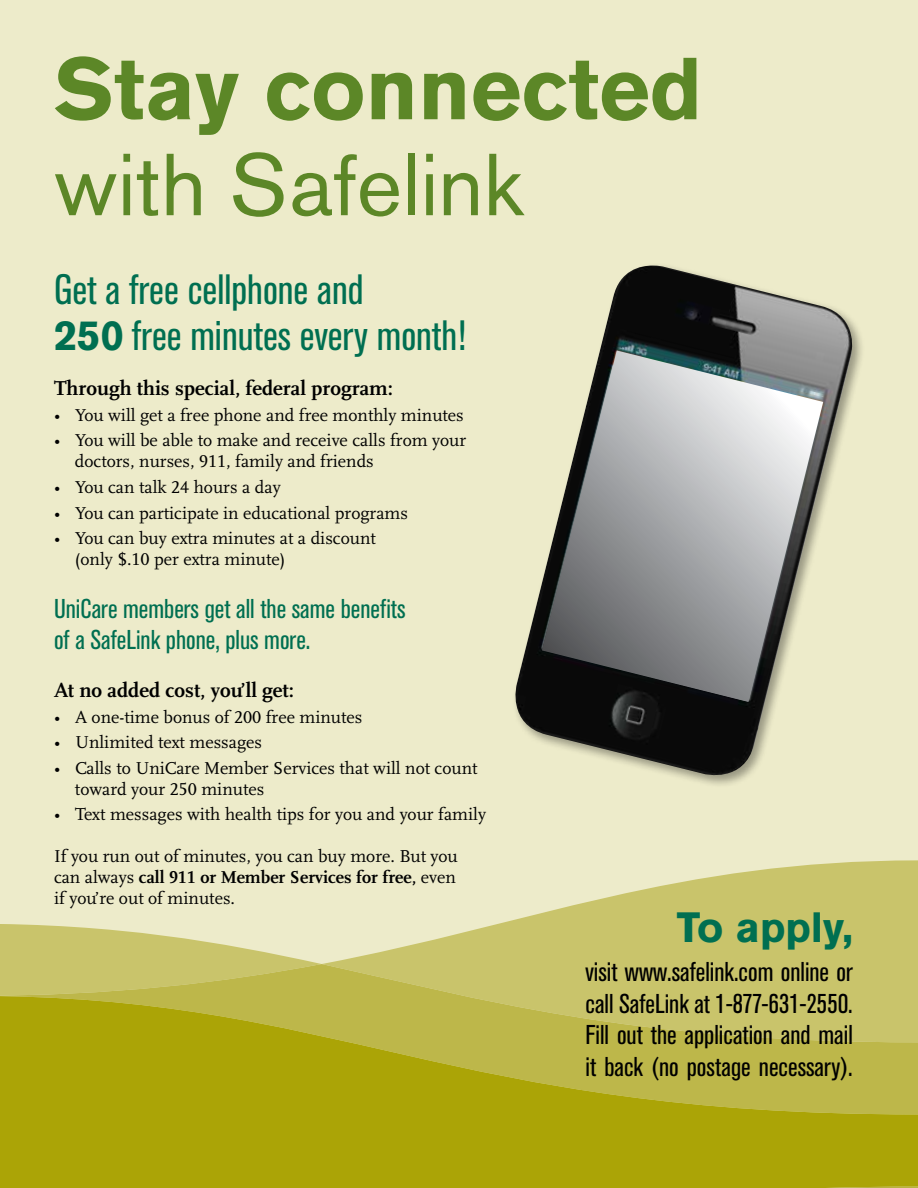
<style>
.page{position:relative;width:918px;height:1188px;background:#edebca}
.page>*{position:absolute;margin:0;border:0;box-sizing:border-box;transform-origin:0 0}
.t1{font:700 87px/96px "Akzidenz Grotesk Std";color:#5c8727}
.t2{font:condensed 42px/46.5px "Akzidenz Grotesk Std";color:#006f51}
.t3{font:700 42px "Akzidenz Grotesk Std";color:#006f51}
.t4{font:condensed 27px/31.5px "Akzidenz Grotesk Std";color:#000}
.t5{font:condensed 27px/31.5px "Akzidenz Grotesk Std";color:#006f51}
.t6{font:700 21px "Scala LF";color:#000}
.t7{font:18px/21px "Scala LF";color:#000}
.s1{font-weight:400}
.s2{font-weight:700;font-stretch:normal}
.s3{font-weight:700}
</style>
<div class="page">
<svg style="left:322px;top:860px;width:596px;height:104px;fill:#c9c46b"></svg>
<svg style="left:0;top:924px;width:321px;height:40px"></svg>
<svg style="left:0;top:964px;width:918px;height:32px;background:#c6c164"></svg>
<svg style="left:0;top:996px;width:918px;height:192px;background:#b2ab1f"></svg>
<img style="left:515px;top:266px;width:346px;height:518px">
<svg style="left:542px;top:350px;width:281px;height:352px;background:#989a97"></svg>
<h2 class="t1" style="left:54px;top:41px;width:650px">Stay connected <span class="s1">with Safelink</span></h2>
<p class="t2" style="left:54px;top:267px;width:414px">Get a free cellphone and<br><span class="s2">250</span> free minutes every month!</p>
<h3 class="t6" style="left:54px;top:376px;width:341px">Through this special, federal program:</h3>
<p class="t7" style="left:54px;top:405px;width:411px">• You will get a free phone and free monthly minutes</p>
<p class="t7" style="left:75px;top:430px;width:393px;text-indent:-21px">• You will be able to make and receive calls from your doctors, nurses, 911, family and friends</p>
<p class="t7" style="left:54px;top:477px;width:228px">• You can talk 24 hours a day</p>
<p class="t7" style="left:54px;top:503px;width:356px">• You can participate in educational programs</p>
<p class="t7" style="left:75px;top:528px;width:302px;text-indent:-21px">• You can buy extra minutes at a discount (only $.10 per extra minute)</p>
<p class="t5" style="left:54px;top:593px;width:353px">UniCare members get all the same benefits of a SafeLink phone, plus more.</p>
<h3 class="t6" style="left:54px;top:678px;width:242px">At no added cost, you’ll get:</h3>
<p class="t7" style="left:54px;top:707px;width:310px">• A one-time bonus of 200 free minutes</p>
<p class="t7" style="left:54px;top:732px;width:210px">• Unlimited text messages</p>
<p class="t7" style="left:75px;top:758px;width:404px;text-indent:-21px">• Calls to UniCare Member Services that will not count toward your 250 minutes</p>
<p class="t7" style="left:54px;top:804px;width:434px">• Text messages with health tips for you and your family</p>
<p class="t7" style="left:54px;top:846px;width:405px;text-align:justify">If you run out of minutes, you can buy more. But you can always <span class="s3">call 911 or Member Services for free,</span> even if you’re out of minutes.</p>
<p class="t3" style="left:677px;top:904px;width:177px">To apply,</p>
<p class="t4" style="left:586px;top:957px;width:269px">visit www.safelink.com online or call SafeLink at 1-877-631-2550.</p>
<p class="t4" style="left:586px;top:1020px;width:269px">Fill out the application and mail it back (no postage necessary).</p>
</div>
